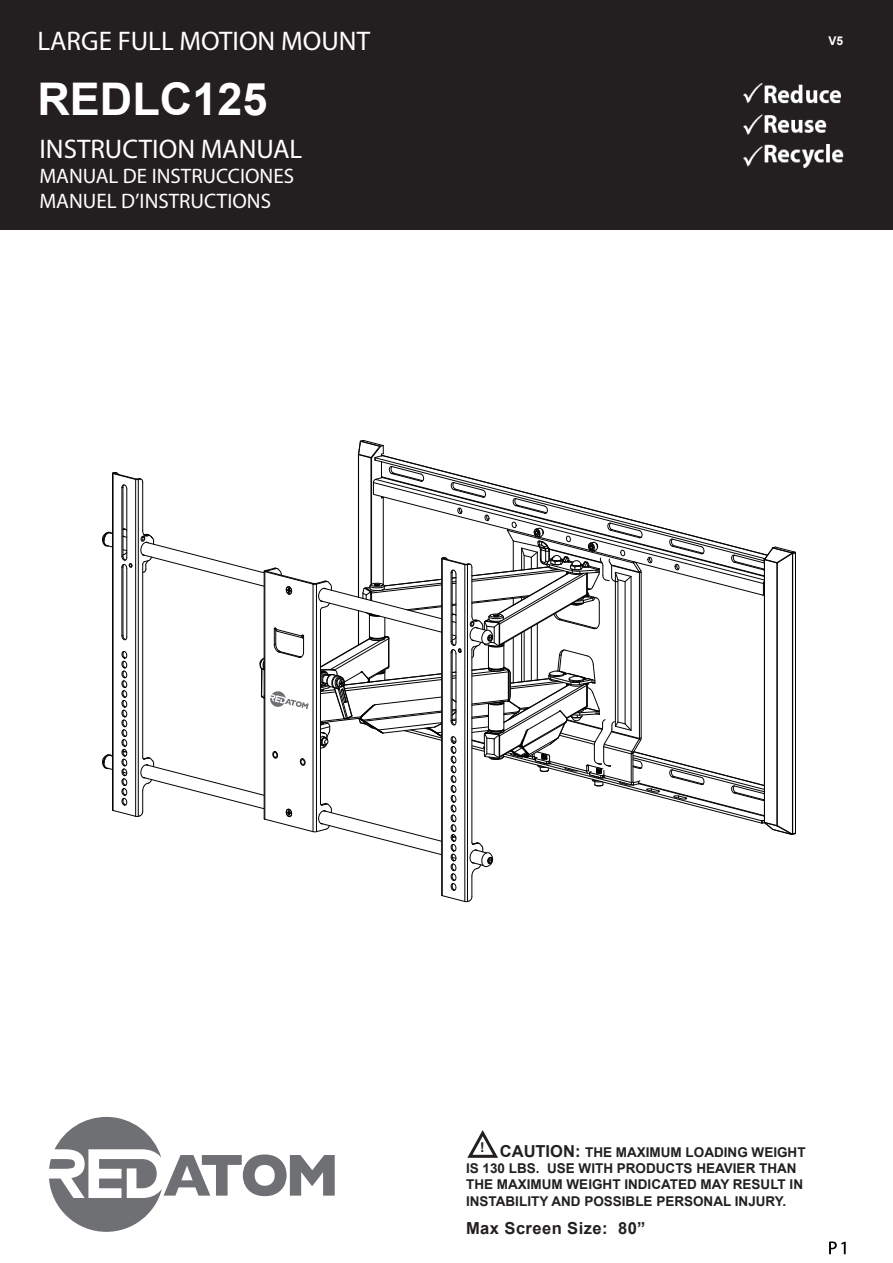
<style>
.page{position:relative;width:893px;height:1263px;background:#fff}
.page>*{position:absolute;margin:0;border:0;box-sizing:border-box;transform-origin:0 0}
.t1{font:700 45px "Arial";color:#fff}
.t2{font:700 27px "Myriad";color:#fff}
.t3{font:21px/25.2px "Myriad";color:#fff}
.t4{font:700 16.5px "Arial";color:#231f20}
.t5{font:16.5px "Arial Bold G Bpc EUC H";color:#231f20}
.t6{font:700 16.5px "Arial";letter-spacing:.025em;color:#231f20}
.t7{font:700 13.5px/16.2px "Arial";color:#231f20}
.t8{font:13.5px/16.2px "Arial";color:#231f20}
.t9{font:700 12px "Arial";color:#fff}
.s1{font-size:16.5px}
</style>
<div class="page">
<svg style="left:829px;top:1241px;width:17px;height:13px"></svg>
<svg style="left:102px;top:440px;width:694px;height:462px"></svg>
<svg style="left:49px;top:1117px;width:286px;height:115px"></svg>
<div style="left:0;top:0;width:893px;height:229px;background:#231f20"></div>
<img style="left:743px;top:83px;width:101px;height:85px">
<svg style="left:467px;top:1130px;width:31px;height:28px"></svg>
<h2 class="t2" style="left:37px;top:24px;width:334px">LARGE FULL MOTION MOUNT</h2>
<h1 class="t1" style="left:37px;top:67px;width:232px">REDLC125</h1>
<h2 class="t2" style="left:40px;top:132px;width:264px">INSTRUCTION MANUAL</h2>
<h3 class="t3" style="left:40px;top:163px;width:256px">MANUAL DE INSTRUCCIONES<br>MANUEL D’INSTRUCTIONS</h3>
<p class="t9" style="left:828px;top:32px;width:16px">V5</p>
<p class="t7" style="left:480px;top:1140px;width:6px">!</p>
<p class="t8" style="left:532px;top:1141px;width:247px">INJURY OR PROPERTY DAMAGE MAY<br>OCCUR!</p>
<p class="t7" style="left:466px;top:1144px;width:341px;text-indent:34px"><span class="s1">CAUTION:</span> THE MAXIMUM LOADING WEIGHT IS 130 LBS. USE WITH PRODUCTS HEAVIER THAN THE MAXIMUM WEIGHT INDICATED MAY RESULT IN INSTABILITY AND POSSIBLE PERSONAL INJURY.</p>
<p class="t4" style="left:529px;top:1191px;width:193px">Large Full Motion Mount</p>
<p class="t5" style="left:529px;top:1212px;width:167px">Max Screen Size: 70”</p>
<p class="t6" style="left:466px;top:1216px;width:181px">Max Screen Size: 80”</p>
</div>
